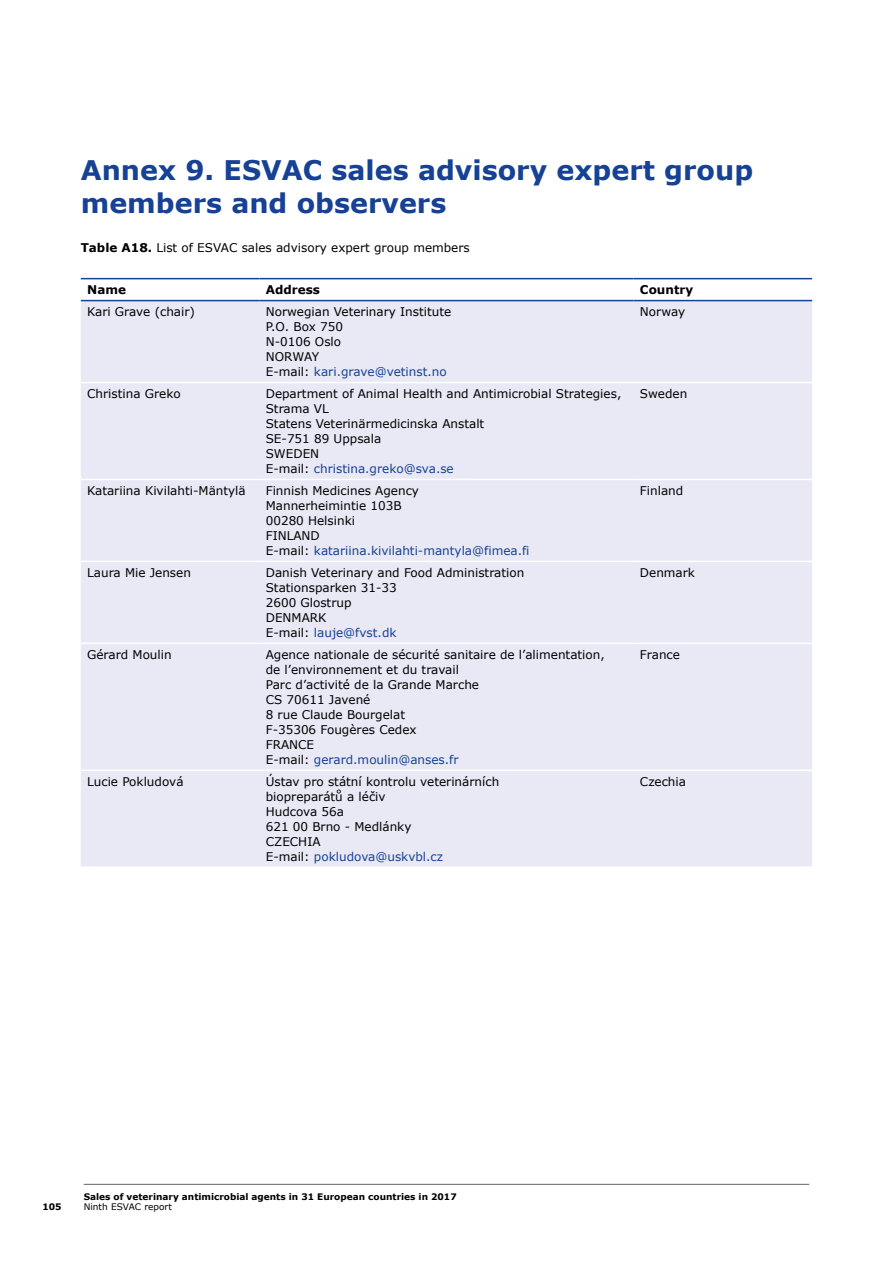
<style>
.page{position:relative;width:893px;height:1263px;background:#fff}
.page>*{position:absolute;margin:0;border:0;box-sizing:border-box;transform-origin:0 0}
.t1{font:700 27px/33px "Verdana";color:#164194}
.t2{font:12px/15px "Verdana";color:#000}
.t3{font:700 12px "Verdana";color:#000}
.t4{font:700 9px "Verdana";color:#000}
.t5{font:9px "Verdana";color:#000}
.s1{font-weight:700}
.s2{color:#164194}
</style>
<div class="page">
<hr style="left:84px;top:1184px;width:725px;height:1px;background:#646363">
<svg style="left:81px;top:279px;width:731px;height:21px"></svg>
<div style="left:81px;top:301px;width:731px;height:565px;background:#e9e9f6"></div>
<hr style="left:81px;top:382px;width:178px;height:1px;background:#fff">
<hr style="left:259px;top:382px;width:375px;height:1px;background:#fff">
<hr style="left:634px;top:382px;width:178px;height:1px;background:#fff">
<hr style="left:81px;top:479px;width:178px;height:1px;background:#fff">
<hr style="left:259px;top:479px;width:375px;height:1px;background:#fff">
<hr style="left:634px;top:479px;width:178px;height:1px;background:#fff">
<hr style="left:81px;top:561px;width:178px;height:1px;background:#fff">
<hr style="left:259px;top:561px;width:375px;height:1px;background:#fff">
<hr style="left:634px;top:561px;width:178px;height:1px;background:#fff">
<hr style="left:81px;top:643px;width:178px;height:1px;background:#fff">
<hr style="left:259px;top:643px;width:375px;height:1px;background:#fff">
<hr style="left:634px;top:643px;width:178px;height:1px;background:#fff">
<hr style="left:81px;top:769px;width:178px;height:2px;background:#fff">
<hr style="left:259px;top:769px;width:375px;height:2px;background:#fff">
<hr style="left:634px;top:769px;width:178px;height:2px;background:#fff">
<hr style="left:81px;top:278px;width:178px;height:1px;background:#164194">
<hr style="left:259px;top:278px;width:375px;height:1px;background:#164194">
<hr style="left:634px;top:278px;width:178px;height:1px;background:#164194">
<hr style="left:81px;top:300px;width:178px;height:1px;background:#164194">
<hr style="left:259px;top:300px;width:375px;height:1px;background:#164194">
<hr style="left:634px;top:300px;width:178px;height:1px;background:#164194">
<h1 class="t1" style="left:81px;top:153px;width:674px">Annex 9. ESVAC sales advisory expert group members and observers</h1>
<p class="t2" style="left:81px;top:240px;width:391px"><span class="s1">Table A18.</span> List of ESVAC sales advisory expert group members</p>
<p class="t3" style="left:87px;top:281px;width:40px">Name</p>
<p class="t3" style="left:266px;top:281px;width:56px">Address</p>
<p class="t3" style="left:640px;top:281px;width:55px">Country</p>
<p class="t2" style="left:87px;top:304px;width:109px">Kari Grave (chair)</p>
<p class="t2" style="left:266px;top:304px;width:187px">Norwegian Veterinary Institute<br>P.O. Box 750<br>N-0106 Oslo<br>NORWAY<br>E-mail: <span class="s2">kari.grave@vetinst.no</span></p>
<p class="t2" style="left:640px;top:304px;width:47px">Norway</p>
<p class="t2" style="left:87px;top:386px;width:95px">Christina Greko</p>
<p class="t2" style="left:266px;top:386px;width:357px">Department of Animal Health and Antimicrobial Strategies,<br>Strama VL<br>Statens Veterinärmedicinska Anstalt<br>SE-751 89 Uppsala<br>SWEDEN<br>E-mail: <span class="s2">christina.greko@sva.se</span></p>
<p class="t2" style="left:640px;top:386px;width:49px">Sweden</p>
<p class="t2" style="left:87px;top:483px;width:160px">Katariina Kivilahti-Mäntylä</p>
<p class="t2" style="left:266px;top:483px;width:265px">Finnish Medicines Agency<br>Mannerheimintie 103B<br>00280 Helsinki<br>FINLAND<br>E-mail: <span class="s2">katariina.kivilahti-mantyla@fimea.fi</span></p>
<p class="t2" style="left:640px;top:483px;width:45px">Finland</p>
<p class="t2" style="left:87px;top:565px;width:105px">Laura Mie Jensen</p>
<p class="t2" style="left:266px;top:565px;width:260px">Danish Veterinary and Food Administration<br>Stationsparken 31-33<br>2600 Glostrup<br>DENMARK<br>E-mail: <span class="s2">lauje@fvst.dk</span></p>
<p class="t2" style="left:640px;top:565px;width:57px">Denmark</p>
<p class="t2" style="left:87px;top:647px;width:86px">Gérard Moulin</p>
<p class="t2" style="left:266px;top:647px;width:341px">Agence nationale de sécurité sanitaire de l’alimentation, de l’environnement et du travail<br>Parc d’activité de la Grande Marche<br>CS 70611 Javené<br>8 rue Claude Bourgelat<br>F-35306 Fougères Cedex<br>FRANCE<br>E-mail: <span class="s2">gerard.moulin@anses.fr</span></p>
<p class="t2" style="left:640px;top:647px;width:42px">France</p>
<p class="t2" style="left:87px;top:774px;width:98px">Lucie Pokludová</p>
<p class="t2" style="left:266px;top:774px;width:235px">Ústav pro státní kontrolu veterinárních biopreparátů a léčiv<br>Hudcova 56a<br>621 00 Brno - Medlánky<br>CZECHIA<br>E-mail: <span class="s2">pokludova@uskvbl.cz</span></p>
<p class="t2" style="left:640px;top:774px;width:48px">Czechia</p>
<p class="t4" style="left:84px;top:1190px;width:375px">Sales of veterinary antimicrobial agents in 31 European countries in 2017</p>
<p class="t4" style="left:43px;top:1200px;width:21px">105</p>
<p class="t5" style="left:84px;top:1200px;width:90px">Ninth ESVAC report</p>
</div>
